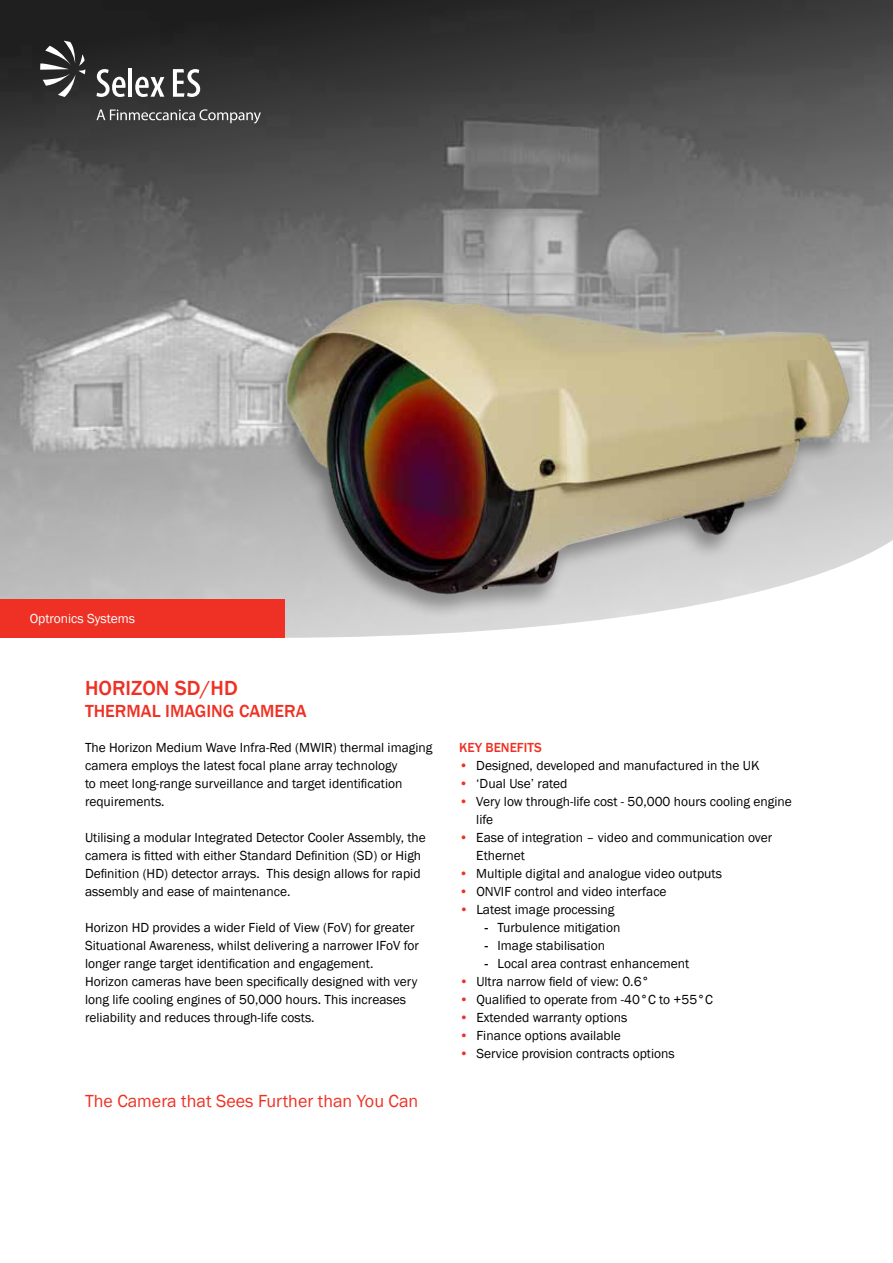
<style>
.page{position:relative;width:893px;height:1263px;background:#fff}
.page>*{position:absolute;margin:0;border:0;box-sizing:border-box;transform-origin:0 0}
.t1{font:500 21px "Franklin Gothic";color:#ee3124}
.t2{font:18px "Franklin Gothic";color:#ee3124}
.t3{font:500 18px "Franklin Gothic";color:#ee3124}
.t4{font:13.5px/18px "Franklin Gothic";color:#000}
.t5{font:13.5px "Franklin Gothic";color:#fff}
.t6{font:500 13.5px "Franklin Gothic";color:#ee3124}
.s1{font-weight:500;color:#ee3124}
.s2{font-weight:500}
</style>
<div class="page">
<img style="left:0;top:0;width:893px;height:638px">
<div style="left:0;top:600px;width:285px;height:38px;background:#ee3124"></div>
<div style="left:267px;top:297px;width:591px;height:322px;background:#000;opacity:.33"></div>
<img style="left:282px;top:293px;width:572px;height:306px">
<svg style="left:96px;top:109px;width:165px;height:15px;background:#606060"></svg>
<svg style="left:40px;top:41px;width:45px;height:56px;background:#4e4e4e"></svg>
<svg style="left:96px;top:69px;width:30px;height:28px"></svg>
<hr style="left:128px;top:69px;width:4px;height:28px;background:#fff">
<svg style="left:135px;top:77px;width:29px;height:20px"></svg>
<svg style="left:173px;top:69px;width:27px;height:28px"></svg>
<p class="t5" style="left:30px;top:611px;width:107px">Optronics Systems</p>
<h1 class="t1" style="left:85px;top:675px;width:154px">HORIZON SD/HD</h1>
<h2 class="t3" style="left:85px;top:700px;width:223px">TH ERMAL IMAGING CAMERA</h2>
<p class="t4" style="left:85px;top:739px;width:349px">The Horizon Medium Wave Infra-Red (MWIR) thermal imaging camera employs the latest focal plane array technology<br>to meet long-range surveillance and target identification requirements.</p>
<p class="t4" style="left:85px;top:829px;width:342px">Utilising a modular Integrated Detector Cooler Assembly, the camera is fitted with either Standard Definition (SD) or High Definition (HD) detector arrays. This design allows for rapid assembly and ease of maintenance.</p>
<p class="t4" style="left:85px;top:919px;width:335px">Horizon HD provides a wider Field of View (FoV) for greater Situational Awareness, whilst delivering a narrower IFoV for longer range target identification and engagement.<br>Horizon cameras have been specifically designed with very long life cooling engines of 50,000 hours. This increases reliability and reduces through-life costs.</p>
<h2 class="t2" style="left:85px;top:1090px;width:335px">The Camera that Sees Further than You Can</h2>
<p class="t6" style="left:459px;top:739px;width:84px">KEY BENEFITS</p>
<p class="t4" style="left:459px;top:757px;width:302px"><span class="s1">•</span> Designed, developed and manufactured in the UK</p>
<p class="t4" style="left:459px;top:775px;width:110px"><span class="s1">•</span> ‘Dual Use’ rated</p>
<p class="t4" style="left:476px;top:793px;width:317px;text-indent:-17px"><span class="s1">•</span> Very low through-life cost - 50,000 hours cooling engine life</p>
<p class="t4" style="left:476px;top:829px;width:297px;text-indent:-17px"><span class="s1">•</span> Ease of integration – video and communication over<br>Ethernet</p>
<p class="t4" style="left:459px;top:865px;width:264px"><span class="s1">•</span> Multiple digital and analogue video outputs</p>
<p class="t4" style="left:459px;top:883px;width:209px"><span class="s1">•</span> ONVIF control and video interface</p>
<p class="t4" style="left:459px;top:901px;width:157px"><span class="s1">•</span> Latest image processing</p>
<p class="t4" style="left:485px;top:919px;width:137px"><span class="s2">-</span> Turbulence mitigation</p>
<p class="t4" style="left:485px;top:937px;width:122px"><span class="s2">-</span> Image stabilisation</p>
<p class="t4" style="left:485px;top:955px;width:206px"><span class="s2">-</span> Local area contrast enhancement</p>
<p class="t4" style="left:459px;top:973px;width:192px"><span class="s1">•</span> Ultra narrow field of view: 0.6°</p>
<p class="t4" style="left:459px;top:991px;width:255px"><span class="s1">•</span> Qualified to operate from -40°C to +55°C</p>
<p class="t4" style="left:459px;top:1009px;width:169px"><span class="s1">•</span> Extended warranty options</p>
<p class="t4" style="left:459px;top:1027px;width:163px"><span class="s1">•</span> Finance options available</p>
<p class="t4" style="left:459px;top:1045px;width:217px"><span class="s1">•</span> Service provision contracts options</p>
</div>
